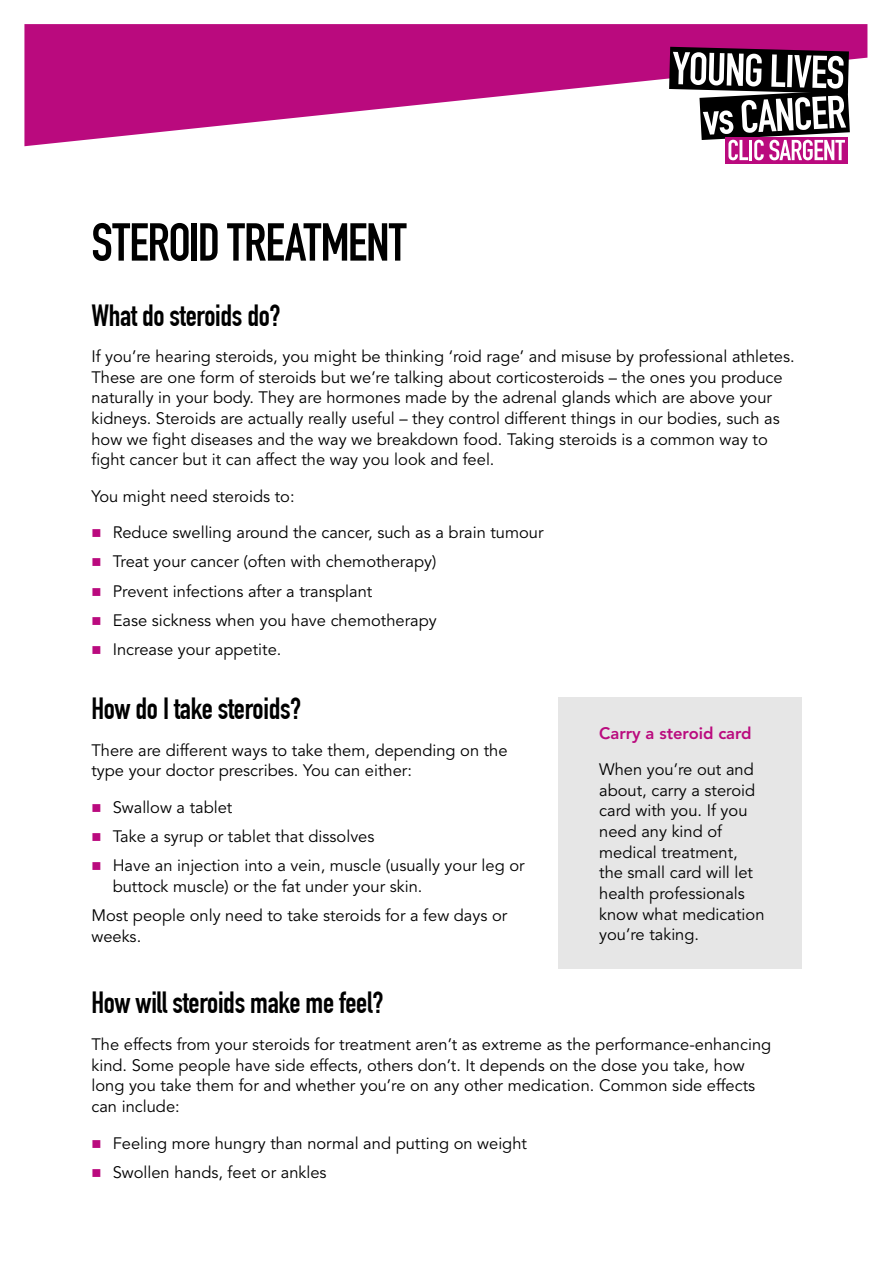
<style>
.page{position:relative;width:893px;height:1263px;background:#fff}
.page>*{position:absolute;margin:0;border:0;box-sizing:border-box;transform-origin:0 0}
.CS_35_29_75_Catergor{font:700 52.5px "DIN Condensed";letter-spacing:-.02em;color:#000}
.Subheading_Lowercase{font:700 30px "DIN Condensed";letter-spacing:-.01em;color:#000}
.body_copy{font:16.5px/20.7px "Avenir LT Std";color:#000}
.Box_out{font:16.5px/20.7px "Avenir LT Std";color:#000}
.Box_out-2{font:800 16.5px "Avenir LT Std";color:#ba0a7e}
</style>
<div class="page">
<svg style="left:24px;top:24px;width:843px;height:122px;fill:#ba0a7e"></svg>
<div style="left:726px;top:137px;width:122px;height:26px;background:linear-gradient(to right,#ba0a7e,#ba0a7e)"></div>
<svg style="left:669px;top:47px;width:181px;height:113px"></svg>
<div style="left:558px;top:697px;width:244px;height:271px;background:#e6e6e6"></div>
<p class="CS_35_29_75_Catergor" style="left:91px;top:211px;width:316px">STEROID TREATMENT</p>
<p class="Subheading_Lowercase" style="left:91px;top:297px;width:191px">What do steroids do?</p>
<p class="body_copy" style="left:91px;top:346px;width:705px">If you’re hearing steroids, you might be thinking ‘roid rage’ and misuse by professional athletes.<br>These are one form of steroids but we’re talking about corticosteroids – the ones you produce naturally in your body. They are hormones made by the adrenal glands which are above your kidneys. Steroids are actually really useful – they control different things in our bodies, such as how we fight diseases and the way we breakdown food. Taking steroids is a common way to fight cancer but it can affect the way you look and feel.</p>
<p class="body_copy" style="left:91px;top:486px;width:205px">You might need steroids to:</p>
<p class="body_copy" style="left:113px;top:523px;width:432px">Reduce swelling around the cancer, such as a brain tumour</p>
<p class="body_copy" style="left:113px;top:552px;width:325px">Treat your cancer (often with chemotherapy)</p>
<p class="body_copy" style="left:113px;top:581px;width:261px">Prevent infections after a transplant</p>
<p class="body_copy" style="left:113px;top:610px;width:326px">Ease sickness when you have chemotherapy</p>
<p class="body_copy" style="left:113px;top:639px;width:170px">Increase your appetite.</p>
<p class="Subheading_Lowercase" style="left:91px;top:691px;width:211px">How do I take steroids?</p>
<p class="body_copy" style="left:91px;top:740px;width:418px">There are different ways to take them, depending on the type your doctor prescribes. You can either:</p>
<p class="body_copy" style="left:113px;top:797px;width:121px">Swallow a tablet</p>
<p class="body_copy" style="left:113px;top:826px;width:263px">Take a syrup or tablet that dissolves</p>
<p class="body_copy" style="left:113px;top:856px;width:413px">Have an injection into a vein, muscle (usually your leg or buttock muscle) or the fat under your skin.</p>
<p class="body_copy" style="left:91px;top:905px;width:417px">Most people only need to take steroids for a few days or weeks.</p>
<p class="Box_out-2" style="left:599px;top:723px;width:154px">Carry a steroid card</p>
<p class="Box_out" style="left:599px;top:760px;width:167px">When you’re out and about, carry a steroid card with you. If you need any kind of medical treatment, the small card will let health professionals know what medication you’re taking.</p>
<p class="Subheading_Lowercase" style="left:91px;top:985px;width:294px">How will steroids make me feel?</p>
<p class="body_copy" style="left:91px;top:1034px;width:681px">The effects from your steroids for treatment aren’t as extreme as the performance-enhancing kind. Some people have side effects, others don’t. It depends on the dose you take, how long you take them for and whether you’re on any other medication. Common side effects can include:</p>
<p class="body_copy" style="left:113px;top:1133px;width:416px">Feeling more hungry than normal and putting on weight</p>
<p class="body_copy" style="left:113px;top:1162px;width:215px">Swollen hands, feet or ankles</p>
</div>
